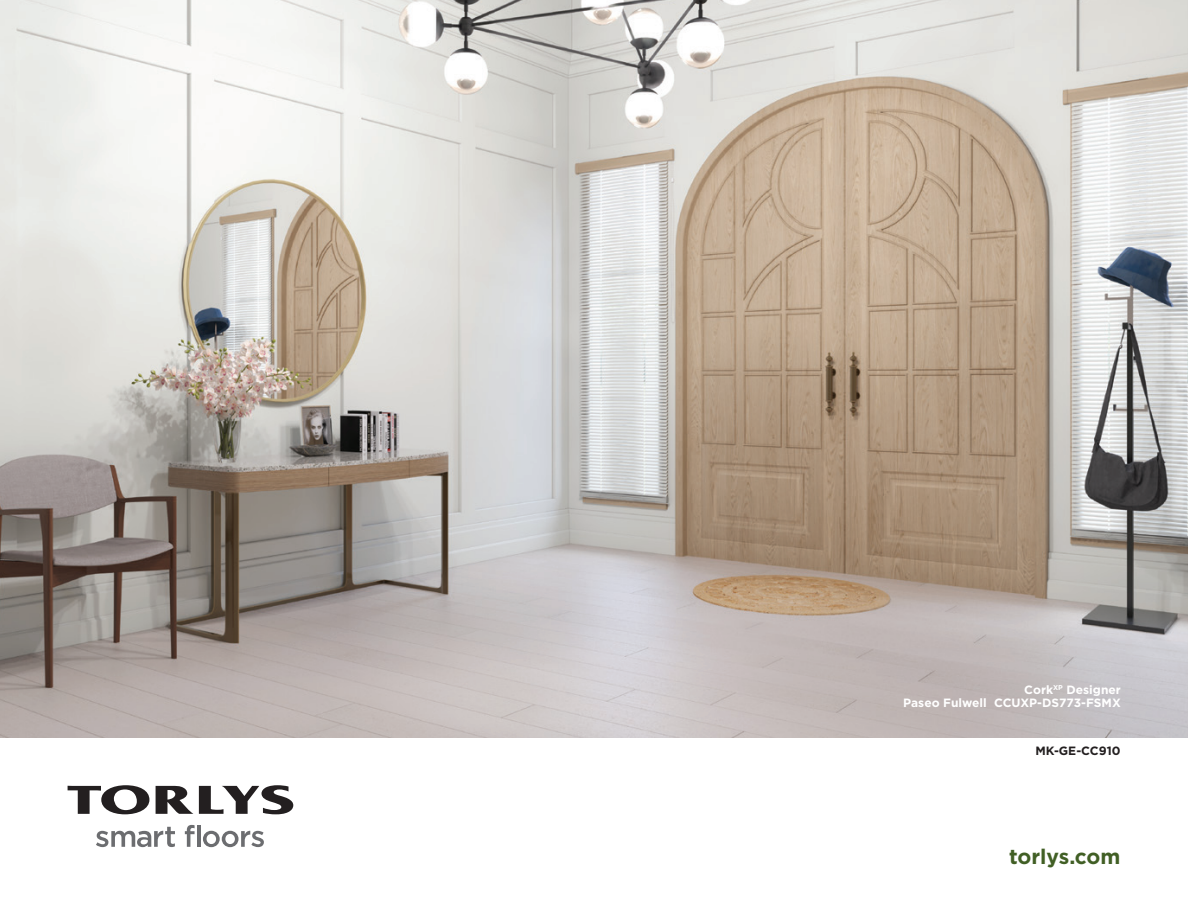
<style>
.page{position:relative;width:1188px;height:918px;background:#fff}
.page>*{position:absolute;margin:0;border:0;box-sizing:border-box;transform-origin:0 0}
.t1{font:700 21px "Gotham HTF";color:#415f25}
.t2{font:700 12px "Gotham HTF";color:#fff}
.t3{font:700 12px "Gotham HTF";color:#231f20}
</style>
<div class="page">
<img style="left:0;top:0;width:1188px;height:738px">
<svg style="left:199px;top:785px;width:94px;height:29px"></svg>
<svg style="left:68px;top:785px;width:81px;height:29px"></svg>
<svg style="left:156px;top:786px;width:37px;height:28px"></svg>
<svg style="left:96px;top:827px;width:79px;height:20px"></svg>
<svg style="left:185px;top:825px;width:10px;height:22px"></svg>
<hr style="left:197px;top:825px;width:4px;height:22px;background:#6c6d70">
<svg style="left:203px;top:831px;width:61px;height:16px"></svg>
<p class="t2" style="left:1024px;top:682px;width:98px">Cork<sup>XP</sup> Designer</p>
<p class="t2" style="left:903px;top:696px;width:219px">Paseo Fulwell CCUXP-DS773-FSMX</p>
<p class="t3" style="left:1035px;top:744px;width:87px">MK-GE-CC910</p>
<p class="t1" style="left:1009px;top:844px;width:113px">torlys.com</p>
</div>
